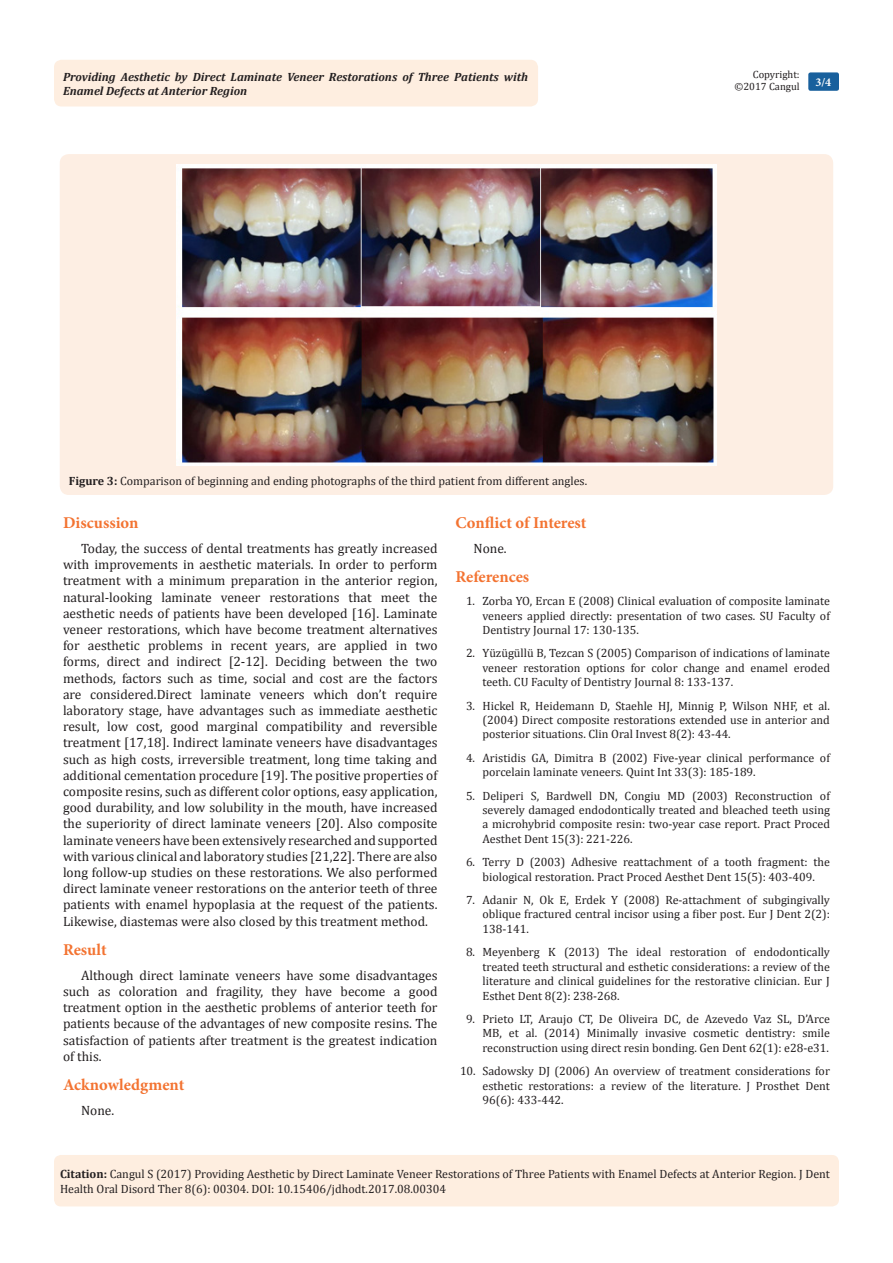
<style>
.page{position:relative;width:893px;height:1263px;background:#fff}
.page>*{position:absolute;margin:0;border:0;box-sizing:border-box;transform-origin:0 0}
.heading_2{font:700 16.5px "Minion Pro";color:#f37331}
.Body_Text{font:13.5px/16.2px "Cambria";color:#231f20;text-align:justify}
.Citation{font:12px/14.4px "Cambria";color:#231f20;text-align:justify}
.t1{font:italic 700 12px/14.4px "Cambria";color:#231f20}
.Body_Text-2{font:12px "Cambria";color:#231f20}
.t2{font:700 12px "Minion Pro";color:#fff}
.t3{font:10.5px/12.6px "Cambria";color:#231f20;text-align:right}
.s1{font-weight:700}
</style>
<div class="page">
<div style="left:54px;top:1155px;width:785px;height:51px;background:#feeee0;border-radius:7px"></div>
<div style="left:54px;top:60px;width:484px;height:46px;background:#feeee0;border-radius:8px"></div>
<div style="left:808px;top:72px;width:31px;height:19px;background:#18609d;border-radius:2px"></div>
<div style="left:60px;top:154px;width:773px;height:341px;background:#fdeee3;border-radius:9px"></div>
<img style="left:177px;top:164px;width:539px;height:302px">
<p class="t3" style="left:734px;top:68px;width:67px">Copyright: ©2017 Cangul</p>
<p class="t1" style="left:63px;top:69px;width:466px">Providing Aesthetic by Direct Laminate Veneer Restorations of Three Patients with<br>Enamel Defects at Anterior Region</p>
<p class="t2" style="left:815px;top:74px;width:17px">3/4</p>
<p class="Body_Text-2" style="left:69px;top:474px;width:520px"><span class="s1">Figure 3:</span> Comparison of beginning and ending photographs of the third patient from different angles.</p>
<p class="heading_2" style="left:63px;top:511px;width:77px">Discussion</p>
<p class="Body_Text" style="left:63px;top:540px;width:376px;text-indent:18px">Today, the success of dental treatments has greatly increased with improvements in aesthetic materials. In order to perform treatment with a minimum preparation in the anterior region, natural-looking laminate veneer restorations that meet the aesthetic needs of patients have been developed [16]. Laminate veneer restorations, which have become treatment alternatives for aesthetic problems in recent years, are applied in two forms, direct and indirect [2-12]. Deciding between the two methods, factors such as time, social and cost are the factors are considered.Direct laminate veneers which don’t require laboratory stage, have advantages such as immediate aesthetic result, low cost, good marginal compatibility and reversible treatment [17,18]. Indirect laminate veneers have disadvantages such as high costs, irreversible treatment, long time taking and additional cementation procedure [19]. The positive properties of composite resins, such as different color options, easy application, good durability, and low solubility in the mouth, have increased the superiority of direct laminate veneers [20]. Also composite laminate veneers have been extensively researched and supported with various clinical and laboratory studies [21,22]. There are also long follow-up studies on these restorations. We also performed direct laminate veneer restorations on the anterior teeth of three patients with enamel hypoplasia at the request of the patients.<br>Likewise, diastemas were also closed by this treatment method.</p>
<p class="heading_2" style="left:63px;top:937px;width:45px">Result</p>
<p class="Body_Text" style="left:63px;top:967px;width:376px;text-indent:18px">Although direct laminate veneers have some disadvantages such as coloration and fragility, they have become a good treatment option in the aesthetic problems of anterior teeth for patients because of the advantages of new composite resins. The satisfaction of patients after treatment is the greatest indication of this.</p>
<p class="heading_2" style="left:63px;top:1072px;width:123px">Acknowledgment</p>
<p class="Body_Text" style="left:81px;top:1102px;width:35px">None.</p>
<p class="heading_2" style="left:455px;top:511px;width:132px">Conflict of Interest</p>
<p class="Body_Text" style="left:473px;top:540px;width:35px">None.</p>
<p class="heading_2" style="left:455px;top:565px;width:75px">References</p>
<p class="Citation" style="left:482px;top:594px;width:349px;text-indent:-16px">1. Zorba YO, Ercan E (2008) Clinical evaluation of composite laminate veneers applied directly: presentation of two cases. SU Faculty of Dentistry Journal 17: 130-135.</p>
<p class="Citation" style="left:482px;top:646px;width:349px;text-indent:-16px">2. Yüzügüllü B, Tezcan S (2005) Comparison of indications of laminate veneer restoration options for color change and enamel eroded teeth. CU Faculty of Dentistry Journal 8: 133-137.</p>
<p class="Citation" style="left:482px;top:698px;width:349px;text-indent:-16px">3. Hickel R, Heidemann D, Staehle HJ, Minnig P, Wilson NHF, et al. (2004) Direct composite restorations extended use in anterior and posterior situations. Clin Oral Invest 8(2): 43-44.</p>
<p class="Citation" style="left:482px;top:750px;width:349px;text-indent:-16px">4. Aristidis GA, Dimitra B (2002) Five-year clinical performance of porcelain laminate veneers. Quint Int 33(3): 185-189.</p>
<p class="Citation" style="left:482px;top:788px;width:349px;text-indent:-16px">5. Deliperi S, Bardwell DN, Congiu MD (2003) Reconstruction of severely damaged endodontically treated and bleached teeth using a microhybrid composite resin: two-year case report. Pract Proced Aesthet Dent 15(3): 221-226.</p>
<p class="Citation" style="left:466px;top:855px;width:365px;text-align:center">6. Terry D (2003) Adhesive reattachment of a tooth fragment: the biological restoration. Pract Proced Aesthet Dent 15(5): 403-409.</p>
<p class="Citation" style="left:482px;top:893px;width:349px;text-indent:-16px">7. Adanir N, Ok E, Erdek Y (2008) Re-attachment of subgingivally oblique fractured central incisor using a fiber post. Eur J Dent 2(2):<br>138-141.</p>
<p class="Citation" style="left:482px;top:945px;width:349px;text-indent:-16px">8. Meyenberg K (2013) The ideal restoration of endodontically treated teeth structural and esthetic considerations: a review of the literature and clinical guidelines for the restorative clinician. Eur J Esthet Dent 8(2): 238-268.</p>
<p class="Citation" style="left:482px;top:1011px;width:349px;text-indent:-16px">9. Prieto LT, Araujo CT, De Oliveira DC, de Azevedo Vaz SL, D’Arce MB, et al. (2014) Minimally invasive cosmetic dentistry: smile reconstruction using direct resin bonding. Gen Dent 62(1): e28-e31.</p>
<p class="Citation" style="left:482px;top:1064px;width:349px;text-indent:-22px">10. Sadowsky DJ (2006) An overview of treatment considerations for esthetic restorations: a review of the literature. J Prosthet Dent 96(6): 433-442.</p>
<p class="Citation" style="left:60px;top:1167px;width:771px"><span class="s1">Citation:</span> Cangul S (2017) Providing Aesthetic by Direct Laminate Veneer Restorations of Three Patients with Enamel Defects at Anterior Region. J Dent<br>Health Oral Disord Ther 8(6): 00304. DOI: 10.15406/jdhodt.2017.08.00304</p>
</div>
